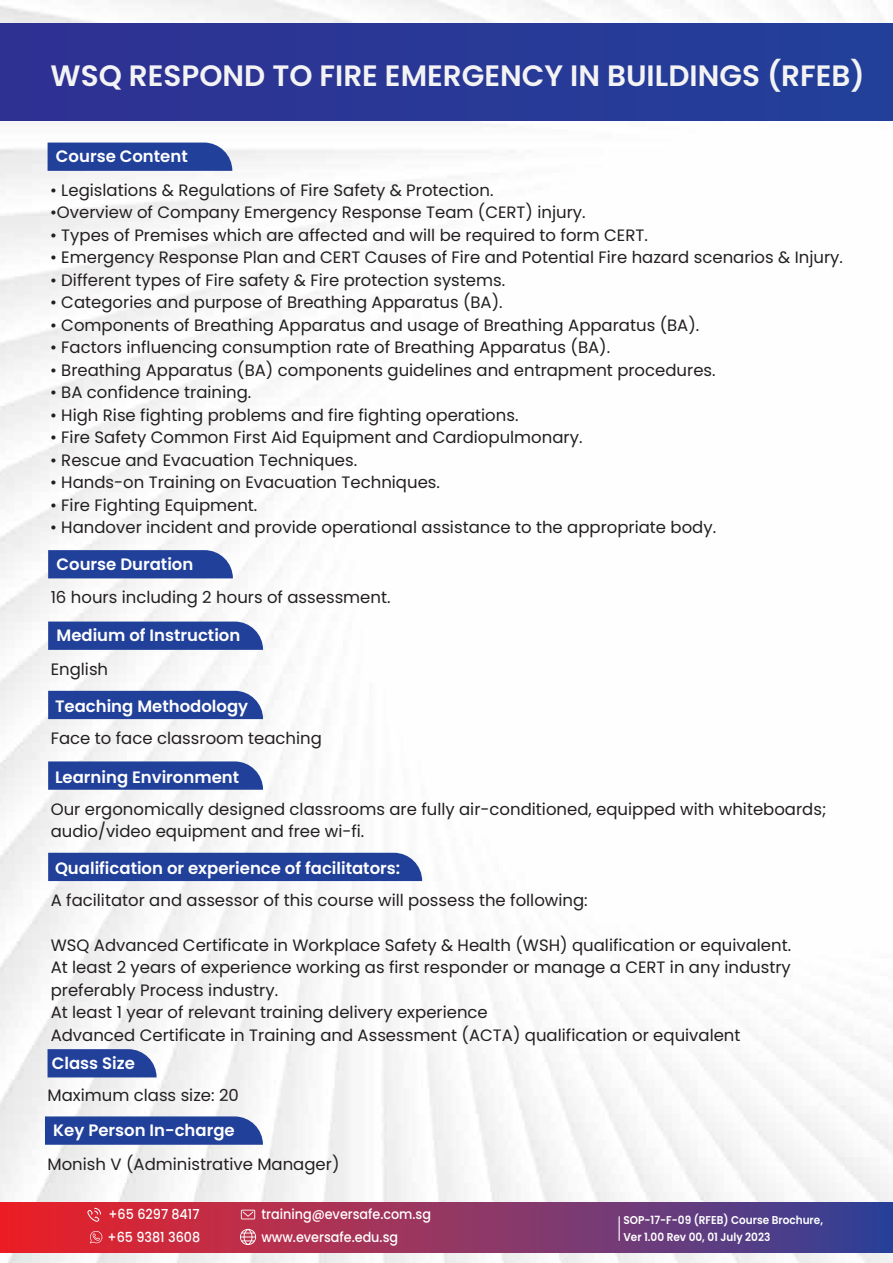
<style>
.page{position:relative;width:893px;height:1263px;background:#fff}
.page>*{position:absolute;margin:0;border:0;box-sizing:border-box;transform-origin:0 0}
.t1{font:600 29.55px "Poppins";color:#f4f3f4}
.t2{font:16.5px/22.5px "Poppins";color:#231f20}
.t3{font:600 16.5px "Poppins";color:#fff}
.t4{font:500 13.8px/23.2px "Poppins";color:#fff;scale:.93 1}
.t5{font:600 11.4px/16.5px "Poppins";color:#fff;scale:.93 1}
</style>
<div class="page">
<img style="left:0;top:0;width:893px;height:1263px">
<div style="left:48px;top:143px;width:184px;height:28px;background:#21409a"></div>
<svg style="left:48px;top:550px;width:185px;height:28px;background:#29479d"></svg>
<svg style="left:45px;top:1116px;width:218px;height:29px;background:#2b499e"></svg>
<svg style="left:48px;top:621px;width:215px;height:29px;background:#2c499e"></svg>
<div style="left:48px;top:691px;width:215px;height:28px;background:#21409a"></div>
<svg style="left:48px;top:761px;width:215px;height:29px;background:#2c499e"></svg>
<div style="left:48px;top:853px;width:374px;height:28px;background:#21409a"></div>
<div style="left:0;top:23px;width:893px;height:97px;background:#293896"></div>
<svg style="left:48px;top:1049px;width:109px;height:28px;background:#2f4ca0"></svg>
<div style="left:0;top:1203px;width:893px;height:49px;background:linear-gradient(to right,#f02429,#35449a)"></div>
<svg style="left:240px;top:1229px;width:16px;height:16px"></svg>
<svg style="left:241px;top:1210px;width:14px;height:9px"></svg>
<svg style="left:87px;top:1208px;width:14px;height:14px"></svg>
<svg style="left:619px;top:1216px;width:1px;height:25px"></svg>
<svg style="left:90px;top:1230px;width:12px;height:13px"></svg>
<h1 class="t1" style="left:51px;top:58px;width:816px">WSQ RESPOND TO FIRE EMERGENCY IN BUILDINGS (RFEB)</h1>
<p class="t3" style="left:56px;top:147px;width:133px">Course Content</p>
<p class="t2" style="left:50px;top:179px;width:445px">• Legislations &amp; Regulations of Fire Safety &amp; Protection.</p>
<p class="t2" style="left:50px;top:201px;width:537px">•Overview of Company Emergency Response Team (CERT) injury.</p>
<p class="t2" style="left:50px;top:224px;width:599px">• Types of Premises which are affected and will be required to form CERT.</p>
<p class="t2" style="left:50px;top:246px;width:794px">• Emergency Response Plan and CERT Causes of Fire and Potential Fire hazard scenarios &amp; Injury.</p>
<p class="t2" style="left:50px;top:269px;width:457px">• Different types of Fire safety &amp; Fire protection systems.</p>
<p class="t2" style="left:50px;top:291px;width:454px">• Categories and purpose of Breathing Apparatus (BA).</p>
<p class="t2" style="left:50px;top:314px;width:651px">• Components of Breathing Apparatus and usage of Breathing Apparatus (BA).</p>
<p class="t2" style="left:50px;top:336px;width:562px">• Factors influencing consumption rate of Breathing Apparatus (BA).</p>
<p class="t2" style="left:50px;top:359px;width:667px">• Breathing Apparatus (BA) components guidelines and entrapment procedures.</p>
<p class="t2" style="left:50px;top:381px;width:203px">• BA confidence training.</p>
<p class="t2" style="left:50px;top:404px;width:470px">• High Rise fighting problems and fire fighting operations.</p>
<p class="t2" style="left:50px;top:426px;width:534px">• Fire Safety Common First Aid Equipment and Cardiopulmonary.</p>
<p class="t2" style="left:50px;top:449px;width:309px">• Rescue and Evacuation Techniques.</p>
<p class="t2" style="left:50px;top:471px;width:391px">• Hands-on Training on Evacuation Techniques.</p>
<p class="t2" style="left:50px;top:494px;width:209px">• Fire Fighting Equipment.</p>
<p class="t2" style="left:50px;top:516px;width:668px">• Handover incident and provide operational assistance to the appropriate body.</p>
<p class="t3" style="left:57px;top:555px;width:138px">Course Duration</p>
<p class="t2" style="left:51px;top:586px;width:341px">16 hours including 2 hours of assessment.</p>
<p class="t3" style="left:57px;top:626px;width:185px">Medium of Instruction</p>
<p class="t2" style="left:51px;top:658px;width:59px">English</p>
<p class="t3" style="left:55px;top:697px;width:195px">Teaching Methodology</p>
<p class="t2" style="left:51px;top:727px;width:273px">Face to face classroom teaching</p>
<p class="t3" style="left:55px;top:767px;width:186px">Learning Environment</p>
<p class="t2" style="left:51px;top:798px;width:777px">Our ergonomically designed classrooms are fully air-conditioned, equipped with whiteboards; audio/video equipment and free wi-fi.</p>
<p class="t3" style="left:55px;top:859px;width:347px">Qualification or experience of facilitators:</p>
<p class="t2" style="left:51px;top:889px;width:538px">A facilitator and assessor of this course will possess the following:</p>
<p class="t2" style="left:51px;top:934px;width:742px">WSQ Advanced Certificate in Workplace Safety &amp; Health (WSH) qualification or equivalent.<br>At least 2 years of experience working as first responder or manage a CERT in any industry preferably Process industry.<br>At least 1 year of relevant training delivery experience<br>Advanced Certificate in Training and Assessment (ACTA) qualification or equivalent</p>
<p class="t3" style="left:52px;top:1054px;width:85px">Class Size</p>
<p class="t2" style="left:48px;top:1084px;width:193px">Maximum class size: 20</p>
<p class="t3" style="left:53px;top:1121px;width:183px">Key Person In-charge</p>
<p class="t2" style="left:48px;top:1153px;width:293px">Monish V (Administrative Manager)</p>
<p class="t4" style="left:108px;top:1202px;width:101px">+65 6297 8417 +65 9381 3608</p>
<p class="t4" style="left:261px;top:1202px;width:184px">training@eversafe.com.sg www.eversafe.edu.sg</p>
<p class="t5" style="left:623px;top:1212px;width:216px">SOP-17-F-09 (RFEB) Course Brochure,<br>Ver 1.00 Rev 00, 01 July 2023</p>
</div>
